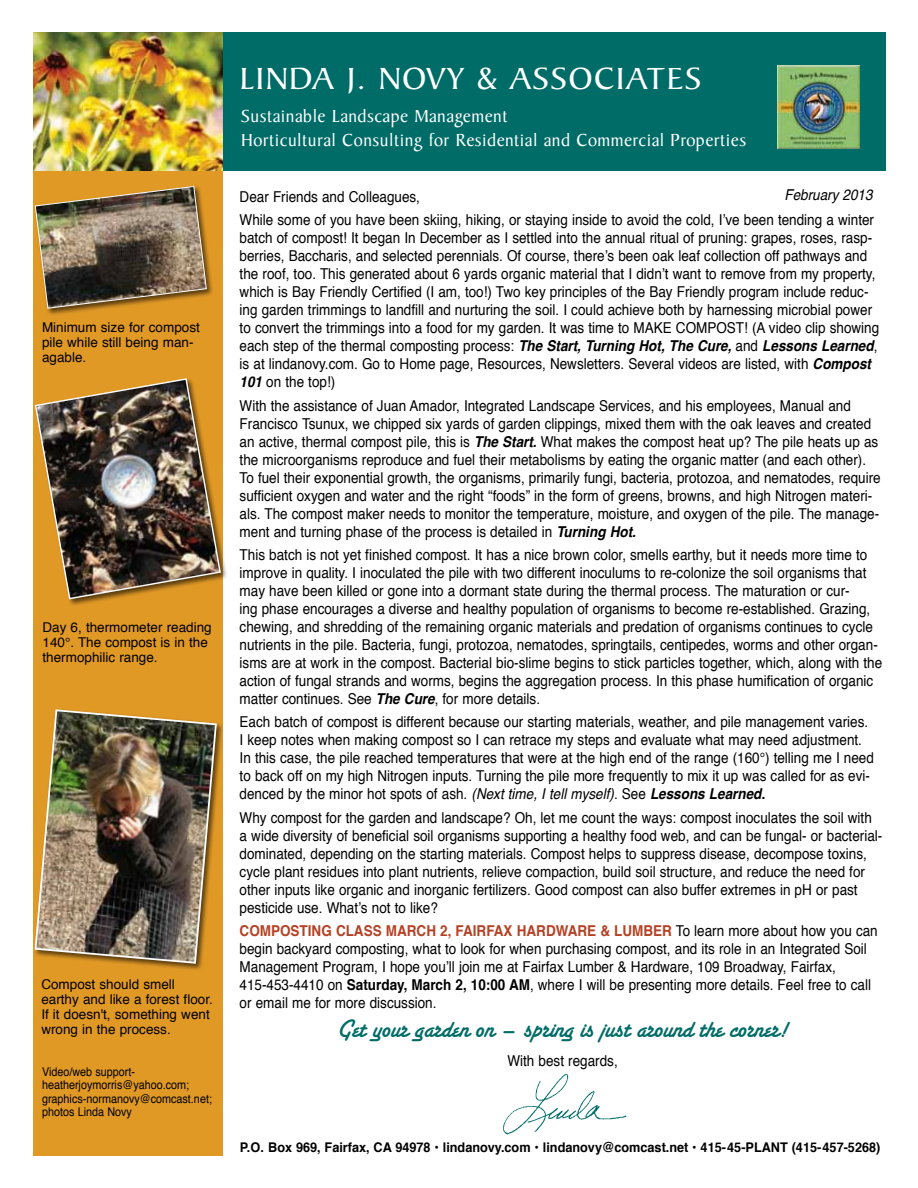
<style>
.page{position:relative;width:918px;height:1188px;background:#fff}
.page>*{position:absolute;margin:0;border:0;box-sizing:border-box;transform-origin:0 0}
.t1{font:33px "Baker Signet";letter-spacing:.04em;color:#fff;scale:1.05 1}
.t2{font:27px "Santa Fe Let Plain";color:#006c67}
.t3{font:18.75px/24px "Baker Signet";letter-spacing:.025em;color:#fff}
.t4{font:15px/18px "Helvetica";color:#000;scale:.9 1}
.t5{font:italic 15px "Helvetica";color:#000;scale:.9 1}
.t6{font:13.5px/15px "Helvetica";color:#000}
.t7{font:700 13.35px "Helvetica";color:#000;scale:.95 1}
.t8{font:12px/13.5px "Helvetica";color:#000;scale:.9 1}
.s1{font-weight:700;font-style:italic}
.s2{font-style:italic}
.s3{font-weight:700;color:#b44125}
.s4{font-weight:700}
</style>
<div class="page">
<div style="left:223px;top:32px;width:663px;height:138px;background:#006c67"></div>
<div style="left:33px;top:169px;width:190px;height:987px;background:#e19926"></div>
<img style="left:33px;top:32px;width:190px;height:138px">
<img style="left:778px;top:66px;width:82px;height:82px">
<img style="left:503px;top:1073px;width:124px;height:62px">
<div style="left:34px;top:377px;width:194px;height:230px;background:#000;opacity:.6"></div>
<img style="left:34px;top:377px;width:188px;height:223px">
<div style="left:34px;top:708px;width:190px;height:263px;background:#000;opacity:.6"></div>
<img style="left:34px;top:708px;width:184px;height:257px">
<div style="left:34px;top:185px;width:180px;height:131px;background:#000;opacity:.6"></div>
<img style="left:34px;top:185px;width:173px;height:124px">
<p class="t6" style="left:42px;top:320px;width:159px">Minimum size for compost pile while still being man&shy;agable.</p>
<p class="t6" style="left:43px;top:620px;width:171px">Day 6, thermometer reading<br>140°. The compost is in the thermophilic range.</p>
<p class="t6" style="left:41px;top:977px;width:173px">Compost should smell earthy and like a forest floor.<br>If it doesn't, something went wrong in the process.</p>
<p class="t8" style="left:42px;top:1065px;width:190px">Video/web support&shy;heatherjoymorris@yahoo.com; graphics-normanovy@comcast.net; photos Linda Novy</p>
<h1 class="t1" style="left:239px;top:61px;width:442px">Linda J. Novy &amp; Associates</h1>
<p class="t3" style="left:241px;top:104px;width:507px">Sustainable Landscape Management<br>Horticultural Consulting for Residential and Commercial Properties</p>
<p class="t4" style="left:240px;top:185px;width:706px;line-height:23.4px">Dear Friends and Colleagues,<br>While some of you have been skiing, hiking, or staying inside to avoid the cold, I’ve been tending a winter</p>
<p class="t4" style="left:240px;top:229px;width:712px">batch of compost! It began In December as I settled into the annual ritual of pruning: grapes, roses, rasp&shy;berries, Baccharis, and selected perennials. Of course, there’s been oak leaf collection off pathways and the roof, too. This generated about 6 yards organic material that I didn’t want to remove from my property, which is Bay Friendly Certified (I am, too!) Two key principles of the Bay Friendly program include reduc&shy;ing garden trimmings to landfill and nurturing the soil. I could achieve both by harnessing microbial power to convert the trimmings into a food for my garden. It was time to MAKE COMPOST! (A video clip showing each step of the thermal composting process: <span class="s1">The Start, Turning Hot, The Cure,</span> and <span class="s1">Lessons Learned</span>, is at lindanovy.com. Go to Home page, Resources, Newsletters. Several videos are listed, with <span class="s1">Compost 101</span> on the top!)</p>
<p class="t4" style="left:240px;top:397px;width:714px">With the assistance of Juan Amador, Integrated Landscape Services, and his employees, Manual and Francisco Tsunux, we chipped six yards of garden clippings, mixed them with the oak leaves and created an active, thermal compost pile, this is <span class="s1">The Start.</span> What makes the compost heat up? The pile heats up as the microorganisms reproduce and fuel their metabolisms by eating the organic matter (and each other).<br>To fuel their exponential growth, the organisms, primarily fungi, bacteria, protozoa, and nematodes, require sufficient oxygen and water and the right “foods” in the form of greens, browns, and high Nitrogen materi&shy;als. The compost maker needs to monitor the temperature, moisture, and oxygen of the pile. The manage&shy;ment and turning phase of the process is detailed in <span class="s1">Turning Hot.</span></p>
<p class="t4" style="left:240px;top:546px;width:716px">This batch is not yet finished compost. It has a nice brown color, smells earthy, but it needs more time to improve in quality. I inoculated the pile with two different inoculums to re-colonize the soil organisms that may have been killed or gone into a dormant state during the thermal process. The maturation or cur-<br>ing phase encourages a diverse and healthy population of organisms to become re-established. Grazing, chewing, and shredding of the remaining organic materials and predation of organisms continues to cycle nutrients in the pile. Bacteria, fungi, protozoa, nematodes, springtails, centipedes, worms and other organ&shy;isms are at work in the compost. Bacterial bio-slime begins to stick particles together, which, along with the action of fungal strands and worms, begins the aggregation process. In this phase humification of organic matter continues. See <span class="s1">The Cure</span>, for more details.</p>
<p class="t4" style="left:240px;top:714px;width:706px">Each batch of compost is different because our starting materials, weather, and pile management varies.<br>I keep notes when making compost so I can retrace my steps and evaluate what may need adjustment.<br>In this case, the pile reached temperatures that were at the high end of the range (160°) telling me I need to back off on my high Nitrogen inputs. Turning the pile more frequently to mix it up was called for as evi&shy;denced by the minor hot spots of ash. <span class="s2">(Next time, I tell myself)</span>. See <span class="s1">Lessons Learned.</span></p>
<p class="t4" style="left:240px;top:809px;width:716px">Why compost for the garden and landscape? Oh, let me count the ways: compost inoculates the soil with a wide diversity of beneficial soil organisms supporting a healthy food web, and can be fungal- or bacterial&shy;dominated, depending on the starting materials. Compost helps to suppress disease, decompose toxins, cycle plant residues into plant nutrients, relieve compaction, build soil structure, and reduce the need for other inputs like organic and inorganic fertilizers. Good compost can also buffer extremes in pH or past pesticide use. What’s not to like?</p>
<p class="t4" style="left:240px;top:922px;width:711px"><span class="s3">Composting Class March 2, Fairfax Hardware &amp; Lumber</span> To learn more about how you can begin backyard composting, what to look for when purchasing compost, and its role in an Integrated Soil Management Program, I hope you’ll join me at Fairfax Lumber &amp; Hardware, 109 Broadway, Fairfax, 415-453-4410 on <span class="s4">Saturday, March 2, 10:00 AM</span> , where I will be presenting more details. Feel free to call or email me for more discussion.</p>
<h2 class="t2" style="left:337px;top:1019px;width:453px">Get your garden on – spring is just around the corner!</h2>
<p class="t4" style="left:507px;top:1052px;width:124px">With best regards,</p>
<p class="t5" style="left:784px;top:183px;width:99px">February 2013</p>
<p class="t7" style="left:240px;top:1137px;width:676px">P.O. Box 969, Fairfax, CA 94978 • lindanovy.com • lindanovy@comcast.net • 415-45-PLANT (415-457-5268)</p>
</div>
